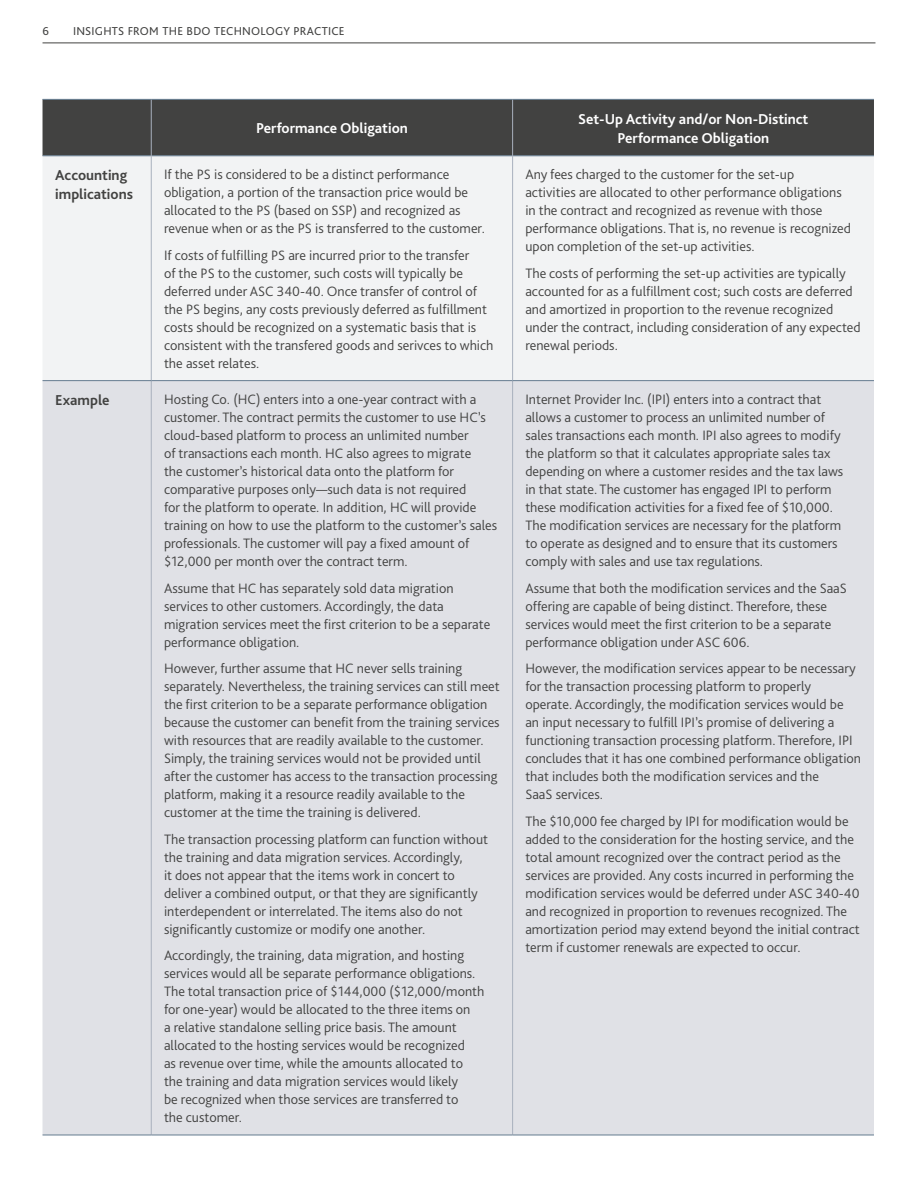
<style>
.page{position:relative;width:918px;height:1188px;background:#fff}
.page>*{position:absolute;margin:0;border:0;box-sizing:border-box;transform-origin:0 0}
.t1{font:700 15px/19.5px "Bliss Pro";color:#fff;text-align:center}
.t2{font:700 15px/19.5px "Bliss Pro";color:#424241}
.t3{font:300 14.25px/18px "Bliss Pro";color:#424241}
.t4{font:12px "Bliss Pro";letter-spacing:.02em;color:#424241}
</style>
<div class="page">
<div style="left:43px;top:100px;width:831px;height:55px;background:#424241"></div>
<div style="left:43px;top:156px;width:831px;height:224px;background:#f2f3f4"></div>
<div style="left:43px;top:381px;width:831px;height:754px;background:#e0e1e6"></div>
<hr style="left:43px;top:99px;width:108px;height:1px;background:#657c90">
<hr style="left:151px;top:99px;width:362px;height:1px;background:#657c90">
<hr style="left:513px;top:99px;width:361px;height:1px;background:#657c90">
<hr style="left:43px;top:155px;width:108px;height:1px;background:#657c90">
<hr style="left:152px;top:155px;width:360px;height:1px;background:#657c90">
<hr style="left:513px;top:155px;width:361px;height:1px;background:#657c90">
<hr style="left:151px;top:100px;width:1px;height:56px;background:#a8b0bd">
<hr style="left:512px;top:100px;width:1px;height:56px;background:#a8b0bd">
<hr style="left:151px;top:156px;width:1px;height:224px;background:#a8b0bd">
<hr style="left:512px;top:156px;width:1px;height:224px;background:#a8b0bd">
<hr style="left:151px;top:381px;width:1px;height:754px;background:#a8b0bd">
<hr style="left:512px;top:381px;width:1px;height:754px;background:#a8b0bd">
<hr style="left:43px;top:380px;width:108px;height:1px;background:#657c90">
<hr style="left:151px;top:380px;width:362px;height:1px;background:#657c90">
<hr style="left:513px;top:380px;width:361px;height:1px;background:#657c90">
<hr style="left:43px;top:1135px;width:108px;height:1px;background:#657c90">
<hr style="left:151px;top:1135px;width:362px;height:1px;background:#657c90">
<hr style="left:513px;top:1135px;width:361px;height:1px;background:#657c90">
<hr style="left:43px;top:43px;width:832px;height:1px;background:#424241">
<p class="t4" style="left:43px;top:24px;width:8px">6</p>
<p class="t4" style="left:73px;top:24px;width:273px">INSIGHTS FROM THE BDO TECHNOLOGY PRACTICE</p>
<p class="t1" style="left:256px;top:118px;width:153px">Performance Obligation</p>
<p class="t1" style="left:578px;top:108px;width:232px">Set-Up Activity and/or Non-Distinct<br>Performance Obligation</p>
<p class="t2" style="left:55px;top:165px;width:79px">Accounting implications</p>
<p class="t3" style="left:164px;top:165px;width:322px">If the PS is considered to be a distinct performance obligation, a portion of the transaction price would be allocated to the PS (based on SSP) and recognized as revenue when or as the PS is transferred to the customer.</p>
<p class="t3" style="left:164px;top:246px;width:331px">If costs of fulfilling PS are incurred prior to the transfer<br>of the PS to the customer, such costs will typically be deferred under ASC 340-40. Once transfer of control of the PS begins, any costs previously deferred as fulfillment costs should be recognized on a systematic basis that is consistent with the transfered goods and serivces to which the asset relates.</p>
<p class="t2" style="left:55px;top:390px;width:56px">Example</p>
<p class="t3" style="left:164px;top:390px;width:335px">Hosting Co. (HC) enters into a one-year contract with a customer. The contract permits the customer to use HC’s cloud-based platform to process an unlimited number<br>of transactions each month. HC also agrees to migrate<br>the customer’s historical data onto the platform for comparative purposes only—such data is not required<br>for the platform to operate. In addition, HC will provide training on how to use the platform to the customer’s sales professionals. The customer will pay a fixed amount of $12,000 per month over the contract term.</p>
<p class="t3" style="left:164px;top:579px;width:328px">Assume that HC has separately sold data migration services to other customers. Accordingly, the data migration services meet the first criterion to be a separate performance obligation.</p>
<p class="t3" style="left:164px;top:659px;width:337px">However, further assume that HC never sells training separately. Nevertheless, the training services can still meet the first criterion to be a separate performance obligation because the customer can benefit from the training services with resources that are readily available to the customer.<br>Simply, the training services would not be provided until after the customer has access to the transaction processing platform, making it a resource readily available to the customer at the time the training is delivered.</p>
<p class="t3" style="left:164px;top:830px;width:326px">The transaction processing platform can function without the training and data migration services. Accordingly,<br>it does not appear that the items work in concert to deliver a combined output, or that they are significantly interdependent or interrelated. The items also do not significantly customize or modify one another.</p>
<p class="t3" style="left:164px;top:946px;width:322px">Accordingly, the training, data migration, and hosting services would all be separate performance obligations.<br>The total transaction price of $144,000 ($12,000/month for one-year) would be allocated to the three items on<br>a relative standalone selling price basis. The amount allocated to the hosting services would be recognized<br>as revenue over time, while the amounts allocated to the training and data migration services would likely<br>be recognized when those services are transferred to<br>the customer.</p>
<p class="t3" style="left:525px;top:165px;width:327px">Any fees charged to the customer for the set-up<br>activities are allocated to other performance obligations in the contract and recognized as revenue with those performance obligations. That is, no revenue is recognized upon completion of the set-up activities.</p>
<p class="t3" style="left:525px;top:264px;width:337px">The costs of performing the set-up activities are typically accounted for as a fulfillment cost; such costs are deferred and amortized in proportion to the revenue recognized under the contract, including consideration of any expected renewal periods.</p>
<p class="t3" style="left:525px;top:390px;width:319px">Internet Provider Inc. (IPI) enters into a contract that allows a customer to process an unlimited number of sales transactions each month. IPI also agrees to modify the platform so that it calculates appropriate sales tax depending on where a customer resides and the tax laws in that state. The customer has engaged IPI to perform these modification activities for a fixed fee of $10,000.<br>The modification services are necessary for the platform to operate as designed and to ensure that its customers comply with sales and use tax regulations.</p>
<p class="t3" style="left:525px;top:579px;width:323px">Assume that both the modification services and the SaaS offering are capable of being distinct. Therefore, these services would meet the first criterion to be a separate performance obligation under ASC 606.</p>
<p class="t3" style="left:525px;top:659px;width:337px">However, the modification services appear to be necessary for the transaction processing platform to properly operate. Accordingly, the modification services would be<br>an input necessary to fulfill IPI’s promise of delivering a functioning transaction processing platform. Therefore, IPI concludes that it has one combined performance obligation that includes both the modification services and the<br>SaaS services.</p>
<p class="t3" style="left:525px;top:812px;width:336px">The $10,000 fee charged by IPI for modification would be added to the consideration for the hosting service, and the total amount recognized over the contract period as the services are provided. Any costs incurred in performing the modification services would be deferred under ASC 340-40 and recognized in proportion to revenues recognized. The amortization period may extend beyond the initial contract term if customer renewals are expected to occur.</p>
</div>
